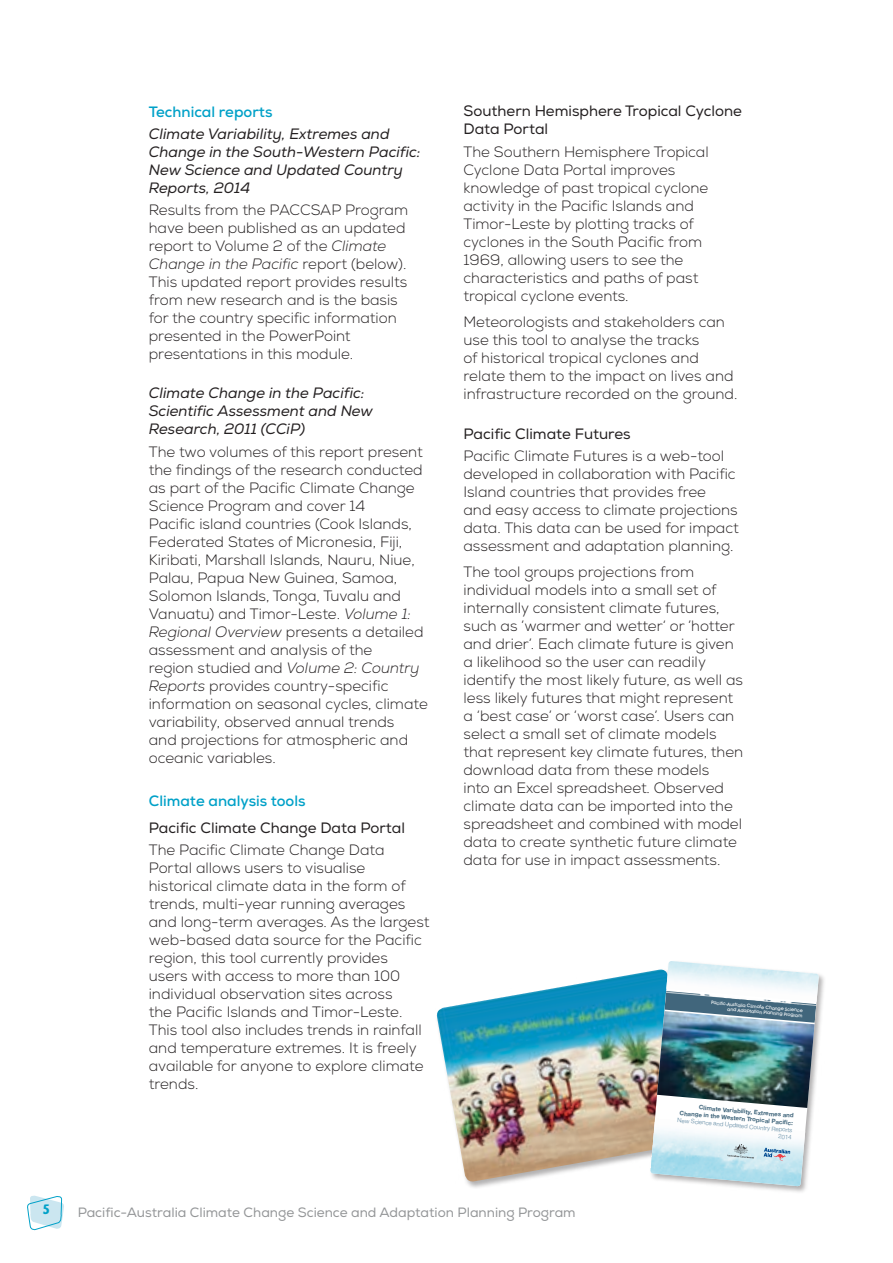
<style>
.page{position:relative;width:893px;height:1263px;background:#fff}
.page>*{position:absolute;margin:0;border:0;box-sizing:border-box;transform-origin:0 0}
.t1{font:300 15px/18px "Nexa";color:#231f20}
.t2{font:italic 15px/18px "Nexa";color:#231f20}
.t3{font:15px/18px "Nexa";color:#231f20}
.t4{font:700 15px "Nexa";color:#00a1c8}
.t5{font:13.5px "Nexa";color:#949698}
.t6{font:13.5px "Cupcake";color:#00a1c8}
.t7{font:700 6.15px/7.4px "Helvetica Neue";color:#41667c;text-align:right}
.t8{font:300 6.15px/7.4px "Helvetica Neue";color:#5d87a1;text-align:right}
.t9{font:500 4.8px/5.1px "Avant Garde IT Cby BT";color:#fff;text-align:right}
.s1{font-style:italic}
</style>
<div class="page">
<div style="left:435px;top:968px;width:268px;height:220px;background:#231f20;opacity:.35"></div>
<img style="left:436px;top:969px;width:213px;height:214px">
<svg style="left:27px;top:1195px;width:37px;height:35px"></svg>
<div style="left:649px;top:960px;width:177px;height:233px;background:#231f20;opacity:.35"></div>
<img style="left:650px;top:961px;width:169px;height:225px">
<p class="t4" style="left:149px;top:102px;width:125px">Technical reports</p>
<p class="t2" style="left:149px;top:125px;width:273px">Climate Variability, Extremes and<br>Change in the South-Western Pacific:<br>New Science and Updated Country<br>Reports, 2014</p>
<p class="t1" style="left:149px;top:201px;width:142px">Results from the PACCSA</p>
<p class="t1" style="left:149px;top:201px;width:261px;text-indent:183px">P Program have been published as an updated report to Volume 2 of the <span class="s1">Climate<br>Change in the Pacific</span> report (below).<br>This updated report provides results from new research and is the basis for the country specific information presented in the PowerPoint presentations in this module.</p>
<p class="t2" style="left:149px;top:384px;width:226px">Climate Change in the Pacific:<br>Scientific Assessment and New<br>Research, 2011 (CCiP)</p>
<p class="t1" style="left:149px;top:443px;width:281px">The two volumes of this report present the findings of the research conducted as part of the Pacific Climate Change Science Program and cover 14<br>Pacific island countries (Cook Islands, Federated States of M icronesia, Fiji, Kiribati, Marshall Islands, Nauru, N iue, Palau, Papua New Guinea, Samoa, Solomon Islands, Tonga, Tuvalu and Vanuatu) and Timor-Leste. <span class="s1">Volume 1:<br>Regional Overview</span> presents a detailed assessment and analysis of the<br>region studied and <span class="s1">Volume 2: Country Reports</span> provides country-specific information on seasonal cycles, climate variability, observed annual trends<br>and projections for atmospheric and oceanic variables.</p>
<p class="t4" style="left:149px;top:791px;width:158px">Climate analysis tools</p>
<p class="t3" style="left:149px;top:819px;width:258px">Pacific Climate Change Data Portal</p>
<p class="t1" style="left:149px;top:841px;width:282px">The Pacific Climate Change Data Portal allows users to visualise historical climate data in the form of trends, multi-year running averages and long-term averages. As the largest web-based data source for the Pacific region, this tool currently provides users with access to more than 100 individual observation sites across<br>the Pacific Islands and Timor-Leste.<br>This tool also includes trends in rainfall and temperature extremes. I t is freely available for anyone to explore climate trends.</p>
<p class="t3" style="left:463px;top:103px;width:280px">Southern Hemisphere Tropical Cyclone<br>Data Portal</p>
<p class="t1" style="left:463px;top:143px;width:247px">The Southern Hemisphere Tropical<br>Cyclone Data Portal improves knowledge of past tropical cyclone activity in the Pacific Islands and<br>Timor-Leste by plotting tracks of cyclones in the South Pacific from<br>1969, allowing users to see the characteristics and paths of past tropical cyclone events.</p>
<p class="t1" style="left:463px;top:313px;width:275px">M eteorologists and stakeholders can use this tool to analyse the tracks<br>of historical tropical cyclones and relate them to the impact on lives and infrastructure recorded on the ground.</p>
<p class="t3" style="left:463px;top:425px;width:169px">Pacific Climate Futures</p>
<p class="t1" style="left:463px;top:447px;width:277px">Pacific Climate Futures is a web-tool developed in collaboration with Pacific I sland countries that provides free<br>and easy access to climate projections data. This data can be used for impact assessment and adaptation planning.</p>
<p class="t1" style="left:463px;top:563px;width:281px">The tool groups projections from individual models into a small set of internally consistent climate futures, such as ’warmer and wetter‘ or ’hotter and drier’. Each climate future is given a likelihood so the user can readily identify the most likely future, as well as less likely futures that might represent a ‘best case’ or ‘worst case’. U sers can select a small set of climate models that represent key climate futures, then download data from these models<br>into an Excel spreadsheet. Observed climate data can be imported into the spreadsheet and combined with model data to create synthetic future climate data for use in impact assessments.</p>
<p class="t9" style="left:712px;top:1000px;width:93px;rotate:5deg">Pacific-Australia Climate Change Science and Adaptation Planning Program</p>
<p class="t7" style="left:681px;top:1102px;width:115px;rotate:5deg">Climate Variability, Extremes and<br>Change in the Western Tropical Pacifi c:</p>
<p class="t8" style="left:678px;top:1116px;width:117px;rotate:5deg">New Science and Updated Country Reports<br>2014</p>
<p class="t6" style="left:43px;top:1202px;width:8px">5</p>
<p class="t5" style="left:78px;top:1204px;width:500px">Pacific-Australia Climate Change Science and Adaptation Planning Program</p>
</div>
